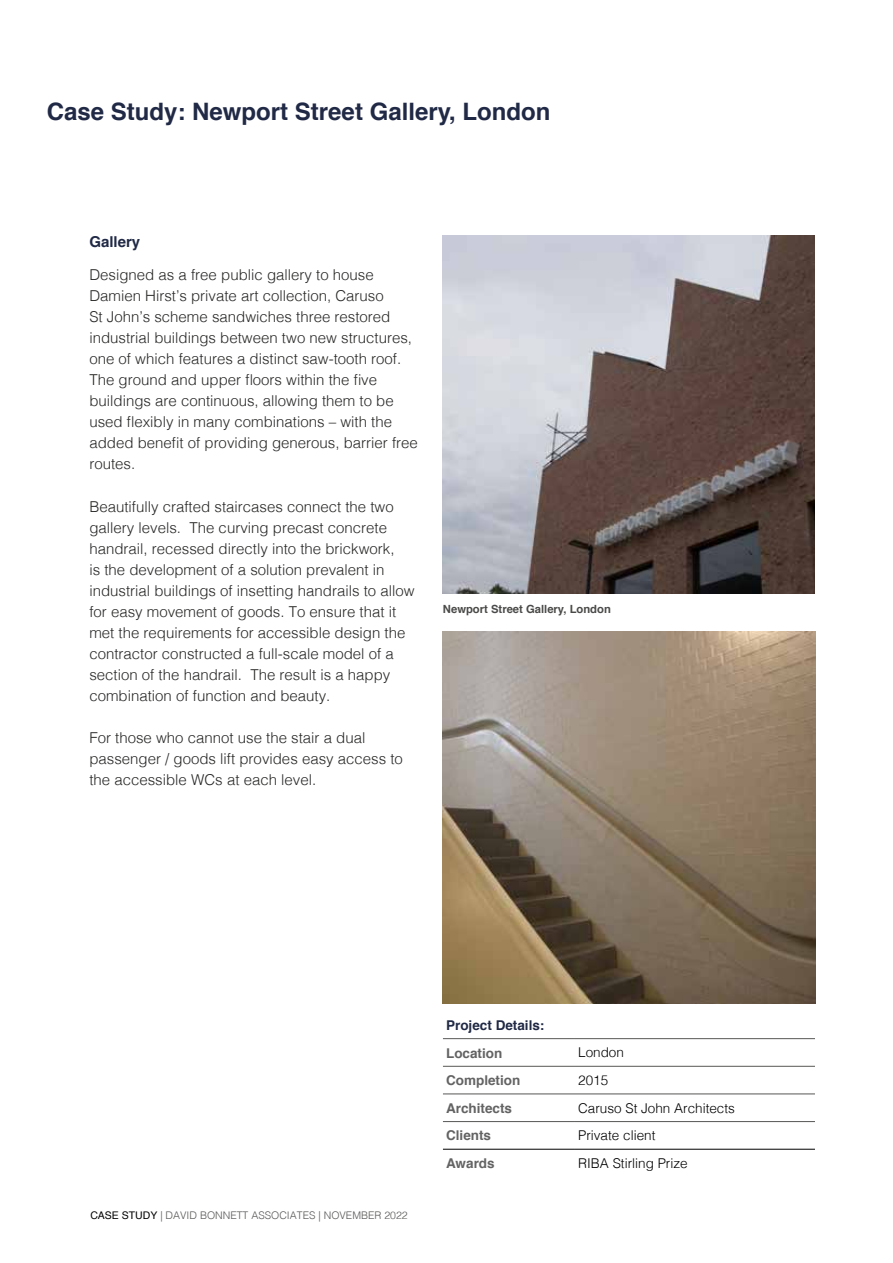
<style>
.page{position:relative;width:893px;height:1263px;background:#fff}
.page>*{position:absolute;margin:0;border:0;box-sizing:border-box;transform-origin:0 0}
.t1{font:700 24px "Helvetica";color:#202945}
.t2{font:300 15px/21px "Helvetica";color:#282827}
.t3{font:700 15px "Helvetica";color:#202945}
.t4{font:300 13.5px "Helvetica";color:#000}
.t5{font:700 13.5px "Helvetica";color:#646363}
.t6{font:700 13.5px "Helvetica";color:#202945}
.t7{font:700 11.25px "Helvetica";color:#4a4a49}
.t8{font:300 10.5px "Helvetica";color:#575756}
.s1{font-weight:400;color:#000}
</style>
<div class="page">
<img style="left:443px;top:631px;width:372px;height:372px">
<img style="left:443px;top:235px;width:372px;height:358px">
<hr style="left:443px;top:1038px;width:132px;height:1px;background:#575756">
<hr style="left:575px;top:1038px;width:240px;height:1px;background:#575756">
<hr style="left:443px;top:1066px;width:132px;height:1px;background:#575756">
<hr style="left:575px;top:1066px;width:240px;height:1px;background:#575756">
<hr style="left:443px;top:1094px;width:132px;height:1px;background:#575756">
<hr style="left:575px;top:1094px;width:240px;height:1px;background:#575756">
<hr style="left:443px;top:1121px;width:132px;height:1px;background:#575756">
<hr style="left:575px;top:1121px;width:240px;height:1px;background:#575756">
<hr style="left:443px;top:1149px;width:132px;height:1px;background:#000">
<hr style="left:575px;top:1149px;width:240px;height:1px;background:#000">
<h1 class="t1" style="left:47px;top:92px;width:505px">Case Study: Newport Street Gallery, London</h1>
<p class="t3" style="left:89px;top:229px;width:52px">Gallery</p>
<p class="t2" style="left:89px;top:263px;width:330px">Designed as a free public gallery to house Damien Hirst’s private art collection, Caruso<br>St John’s scheme sandwiches three restored industrial buildings between two new structures, one of which features a distinct saw-tooth roof.<br>The ground and upper floors within the five buildings are continuous, allowing them to be used flexibly in many combinations – with the added benefit of providing generous, barrier free routes.</p>
<p class="t2" style="left:89px;top:495px;width:327px">Beautifully crafted staircases connect the two gallery levels. The curving precast concrete handrail, recessed directly into the brickwork,<br>is the development of a solution prevalent in industrial buildings of insetting handrails to allow for easy movement of goods. To ensure that it met the requirements for accessible design the contractor constructed a full-scale model of a section of the handrail. The result is a happy combination of function and beauty.</p>
<p class="t2" style="left:89px;top:726px;width:315px">For those who cannot use the stair a dual passenger / goods lift provides easy access to the accessible WCs at each level.</p>
<p class="t7" style="left:443px;top:600px;width:169px">Newport Street Gallery, London</p>
<p class="t8" style="left:90px;top:1206px;width:249px"><span class="s1">CASE STUDY</span> | DAVID BONNETT ASSOCIATES | Nove</p>
<p class="t8" style="left:352px;top:1206px;width:57px">mbe r 2022</p>
<p class="t6" style="left:446px;top:1014px;width:100px">Project Details:</p>
<p class="t5" style="left:446px;top:1042px;width:58px">Location</p>
<p class="t4" style="left:578px;top:1041px;width:47px">London</p>
<p class="t5" style="left:446px;top:1069px;width:76px">Completion</p>
<p class="t4" style="left:578px;top:1069px;width:32px">2015</p>
<p class="t5" style="left:446px;top:1097px;width:68px">Architects</p>
<p class="t4" style="left:578px;top:1096px;width:158px">Caruso St John Architects</p>
<p class="t5" style="left:446px;top:1125px;width:47px">Clients</p>
<p class="t4" style="left:578px;top:1124px;width:79px">Private client</p>
<p class="t5" style="left:446px;top:1152px;width:50px">Awards</p>
<p class="t4" style="left:578px;top:1151px;width:111px">RIBA Stirling Prize</p>
</div>
